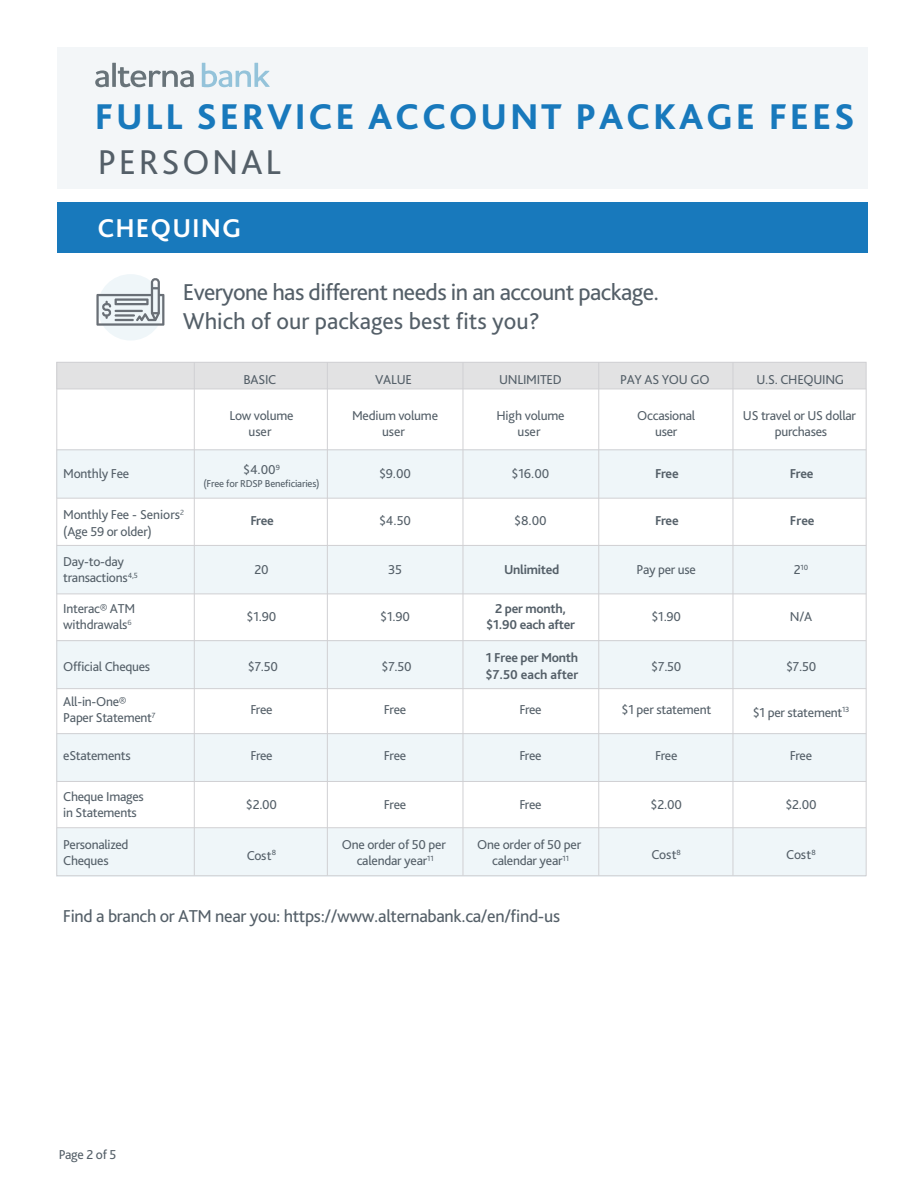
<style>
.page{position:relative;width:918px;height:1188px;background:#fff}
.page>*{position:absolute;margin:0;border:0;box-sizing:border-box;transform-origin:0 0}
.t1{font:800 37.5px "Bliss Pro";letter-spacing:.075em;color:#1879bc}
.t2{font:36px "Bliss Pro";letter-spacing:.075em;color:#545f68}
.t3{font:700 27px "Bliss Pro";letter-spacing:.04em;color:#fff}
.t4{font:24px/28.8px "Bliss Pro";letter-spacing:-.025em;color:#545f68}
.t5{font:18px "Bliss Pro";letter-spacing:-.02em;color:#545f68}
.t6{font:13.5px/16.2px "Bliss Pro";letter-spacing:-.02em;color:#545f68;text-align:center}
.t7{font:700 13.5px/16.2px "Bliss Pro";letter-spacing:-.02em;color:#545f68;text-align:center}
.t8{font:10.5px "Bliss Pro";letter-spacing:-.02em;color:#545f68}
.t9{font:7.8px "Bliss Pro";color:#545f68}
.s1{font-size:13.5px}
</style>
<div class="page">
<div style="left:58px;top:47px;width:810px;height:142px;background:#f3f6f8"></div>
<div style="left:97px;top:274px;width:67px;height:67px;background:#eff6f9;border-radius:50%"></div>
<svg style="left:96px;top:278px;width:68px;height:48px"></svg>
<div style="left:58px;top:202px;width:810px;height:51px;background:#1879bc"></div>
<svg style="left:95px;top:70px;width:14px;height:17px"></svg>
<svg style="left:112px;top:63px;width:4px;height:24px"></svg>
<svg style="left:118px;top:67px;width:76px;height:20px"></svg>
<svg style="left:202px;top:63px;width:68px;height:24px"></svg>
<div style="left:57px;top:450px;width:809px;height:48px;background:#eff6f9"></div>
<div style="left:57px;top:545px;width:809px;height:49px;background:#eff6f9"></div>
<div style="left:57px;top:640px;width:809px;height:49px;background:#eff6f9"></div>
<div style="left:57px;top:733px;width:809px;height:49px;background:#eff6f9"></div>
<div style="left:57px;top:828px;width:809px;height:49px;background:#eff6f9"></div>
<div style="left:57px;top:362px;width:809px;height:27px;background:#e2e2e3"></div>
<hr style="left:57px;top:827px;width:809px;height:1px;background:#d0d0d3">
<hr style="left:57px;top:781px;width:809px;height:1px;background:#d0d0d3">
<hr style="left:57px;top:733px;width:809px;height:1px;background:#d0d0d3">
<hr style="left:57px;top:688px;width:809px;height:1px;background:#d0d0d3">
<hr style="left:57px;top:640px;width:809px;height:1px;background:#d0d0d3">
<hr style="left:57px;top:594px;width:809px;height:1px;background:#d0d0d3">
<hr style="left:57px;top:545px;width:809px;height:1px;background:#d0d0d3">
<hr style="left:57px;top:498px;width:809px;height:1px;background:#d0d0d3">
<hr style="left:57px;top:449px;width:809px;height:1px;background:#d0d0d3">
<hr style="left:57px;top:389px;width:809px;height:1px;background:#d0d0d3">
<hr style="left:327px;top:362px;width:1px;height:514px;background:#d0d0d3">
<hr style="left:463px;top:362px;width:1px;height:514px;background:#d0d0d3">
<hr style="left:598px;top:362px;width:1px;height:514px;background:#d0d0d3">
<hr style="left:733px;top:362px;width:1px;height:514px;background:#d0d0d3">
<hr style="left:194px;top:362px;width:1px;height:514px;background:#d0d0d3">
<h1 class="t1" style="left:95px;top:94px;width:761px">FULL SERVICE ACCOUNT PACKAGE FEES</h1>
<h2 class="t2" style="left:98px;top:139px;width:185px">PERSONAL</h2>
<h3 class="t3" style="left:98px;top:211px;width:145px">CHEQUING</h3>
<h3 class="t4" style="left:183px;top:277px;width:478px">Everyone has different needs in an account package.<br>Which of our packages best fits you?</h3>
<p class="t6" style="left:244px;top:371px;width:34px">BASIC</p>
<p class="t6" style="left:375px;top:371px;width:38px">VALUE</p>
<p class="t6" style="left:499px;top:371px;width:64px">UNLIMITED</p>
<p class="t6" style="left:620px;top:371px;width:91px">PAY AS YOU GO</p>
<p class="t6" style="left:757px;top:371px;width:89px">U.S. CHEQUING</p>
<p class="t6" style="left:229px;top:407px;width:66px">Low volume user</p>
<p class="t6" style="left:352px;top:407px;width:87px">Medium volume user</p>
<p class="t6" style="left:496px;top:407px;width:69px">High volume user</p>
<p class="t6" style="left:637px;top:407px;width:60px">Occasional user</p>
<p class="t6" style="left:743px;top:407px;width:115px">US travel or US dollar purchases</p>
<p class="t6" style="left:63px;top:465px;width:67px">Monthly Fee</p>
<p class="t6" style="left:243px;top:462px;width:38px">$4.00<sup>9</sup></p>
<p class="t8" style="left:203px;top:477px;width:118px">(Free for RDSP Beneficiaries)</p>
<p class="t6" style="left:379px;top:465px;width:34px">$9.00</p>
<p class="t6" style="left:512px;top:465px;width:39px">$16.00</p>
<p class="t7" style="left:655px;top:465px;width:25px">Free</p>
<p class="t6" style="left:63px;top:507px;width:122px;text-align:left">Monthly Fee - Seniors<sup>2 </sup>(Age 59 or older)</p>
<p class="t7" style="left:250px;top:512px;width:25px">Free</p>
<p class="t6" style="left:379px;top:512px;width:34px">$4.50</p>
<p class="t6" style="left:514px;top:512px;width:34px">$8.00</p>
<p class="t7" style="left:655px;top:512px;width:25px">Free</p>
<p class="t7" style="left:790px;top:465px;width:25px">Free</p>
<p class="t7" style="left:790px;top:512px;width:26px">Free</p>
<p class="t6" style="left:63px;top:553px;width:76px;text-align:left">Day-to-day transactions<sup>4,5</sup></p>
<p class="t6" style="left:254px;top:561px;width:16px">20</p>
<p class="t6" style="left:388px;top:561px;width:15px">35</p>
<p class="t7" style="left:504px;top:561px;width:57px">Unlimited</p>
<p class="t6" style="left:637px;top:561px;width:61px">Pay per use</p>
<p class="t9" style="left:794px;top:562px;width:16px"><span class="s1">2</span>10</p>
<p class="t6" style="left:63px;top:600px;width:74px;text-align:left">Interac® ATM withdrawals<sup>6</sup></p>
<p class="t6" style="left:247px;top:608px;width:31px">$1.90</p>
<p class="t7" style="left:486px;top:600px;width:90px">2 per month, $1.90 each after</p>
<p class="t6" style="left:651px;top:608px;width:31px">$1.90</p>
<p class="t6" style="left:790px;top:608px;width:24px">N/A</p>
<p class="t6" style="left:380px;top:608px;width:31px">$1.90</p>
<p class="t6" style="left:381px;top:658px;width:32px">$7.50</p>
<p class="t6" style="left:651px;top:658px;width:32px">$7.50</p>
<p class="t6" style="left:786px;top:658px;width:32px">$7.50</p>
<p class="t7" style="left:485px;top:650px;width:95px;text-align:left">1 Free per Month $7.50 each after</p>
<p class="t6" style="left:248px;top:658px;width:32px">$7.50</p>
<p class="t6" style="left:63px;top:658px;width:89px">Official Cheques</p>
<p class="t6" style="left:63px;top:693px;width:94px;text-align:left">All-in-One®<br>Paper Statement<sup>7</sup></p>
<p class="t6" style="left:63px;top:747px;width:69px">eStatements</p>
<p class="t6" style="left:250px;top:701px;width:24px">Free</p>
<p class="t6" style="left:384px;top:701px;width:24px">Free</p>
<p class="t6" style="left:622px;top:701px;width:91px">$1 per statement</p>
<p class="t9" style="left:842px;top:705px;width:9px">13</p>
<p class="t6" style="left:519px;top:701px;width:24px">Free</p>
<p class="t6" style="left:753px;top:704px;width:91px">$1 per statement</p>
<p class="t6" style="left:250px;top:747px;width:24px">Free</p>
<p class="t6" style="left:384px;top:747px;width:24px">Free</p>
<p class="t6" style="left:655px;top:747px;width:24px">Free</p>
<p class="t6" style="left:790px;top:747px;width:24px">Free</p>
<p class="t6" style="left:519px;top:747px;width:24px">Free</p>
<p class="t6" style="left:63px;top:788px;width:82px;text-align:left">Cheque Images in Statements</p>
<p class="t6" style="left:246px;top:796px;width:33px">$2.00</p>
<p class="t6" style="left:519px;top:796px;width:24px">Free</p>
<p class="t6" style="left:384px;top:796px;width:24px">Free</p>
<p class="t6" style="left:651px;top:796px;width:33px">$2.00</p>
<p class="t6" style="left:785px;top:796px;width:33px">$2.00</p>
<p class="t6" style="left:342px;top:836px;width:106px">One order of 50 per calendar year<sup>11</sup></p>
<p class="t6" style="left:477px;top:836px;width:106px">One order of 50 per calendar year<sup>11</sup></p>
<p class="t6" style="left:63px;top:836px;width:67px;text-align:left">Personalized<br>Cheques</p>
<p class="t6" style="left:247px;top:847px;width:31px">Cost<sup>8</sup></p>
<p class="t6" style="left:652px;top:847px;width:31px">Cost<sup>8</sup></p>
<p class="t6" style="left:786px;top:847px;width:31px">Cost<sup>8</sup></p>
<h3 class="t5" style="left:63px;top:905px;width:499px">Find a branch or ATM near you: https://www.alternabank.ca/en/find-us</h3>
<p class="t6" style="left:59px;top:1146px;width:59px">Page 2 of 5</p>
</div>
